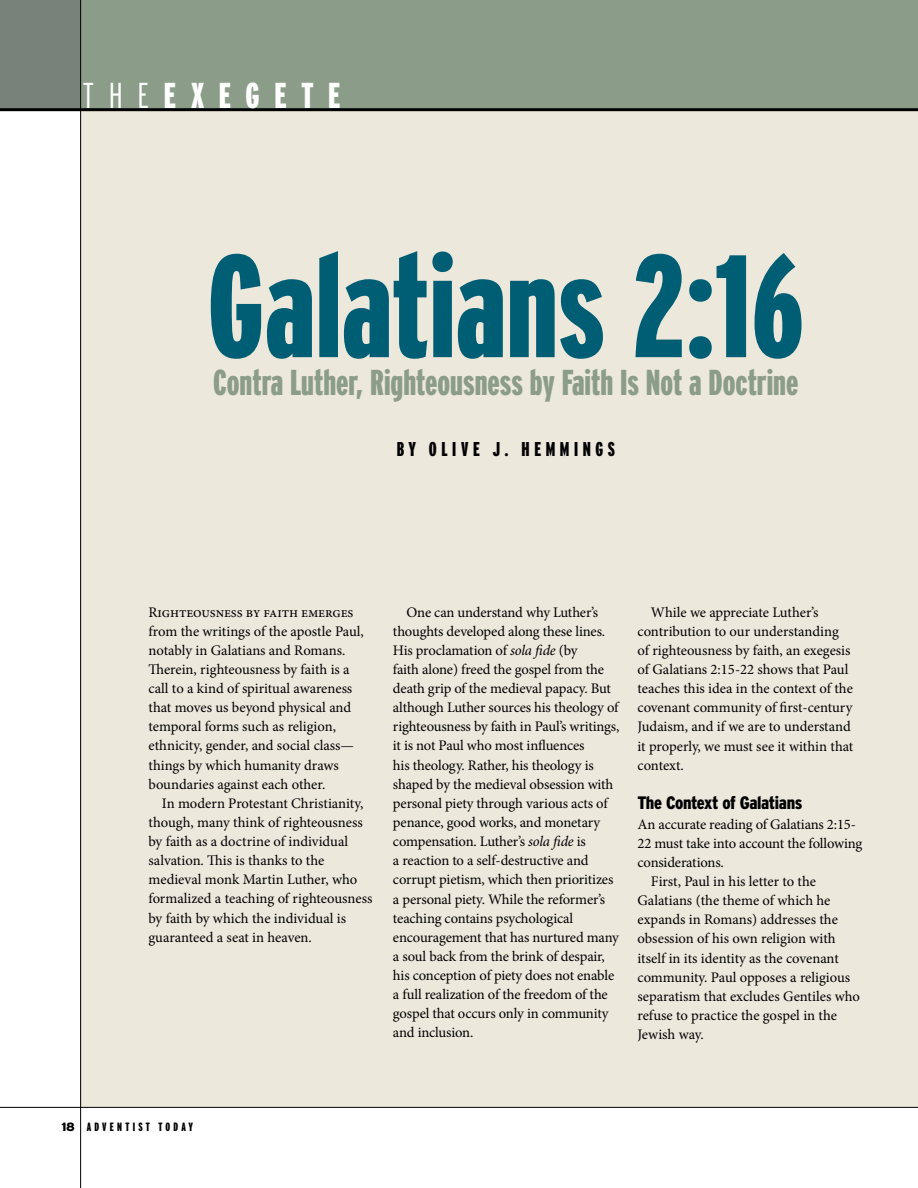
<style>
.page{position:relative;width:918px;height:1188px;background:#fff}
.page>*{position:absolute;margin:0;border:0;box-sizing:border-box;transform-origin:0 0}
.t1{font:900 extra-condensed 145.5px "Interstate";color:#005e74}
.t2{font:900 extra-condensed 36px "Interstate";color:#8b9d89}
.t3{font:900 extra-condensed 36px "Interstate";letter-spacing:.41em;color:#fff}
.t4{font:900 extra-condensed 19.95px "Interstate";letter-spacing:.23em;color:#000}
.t5{font:900 condensed 18px "Interstate";letter-spacing:-.02em;color:#000}
.t6{font:14.7px/19.2px "Minion Pro";letter-spacing:-.01em;color:#000}
.t7{font:900 extra-condensed 12px "Interstate";letter-spacing:.27em;color:#000}
.s1{font-weight:300}
.s2{font-style:italic}
.s3{font-stretch:normal}
</style>
<div class="page">
<div style="left:80px;top:111px;width:838px;height:996px;background:#ede8dc"></div>
<div style="left:0;top:0;width:918px;height:110px;background:#8b9d89"></div>
<div style="left:0;top:0;width:81px;height:108px;background:#78827a"></div>
<hr style="left:0;top:1107px;width:918px;height:1px;background:#000">
<hr style="left:80px;top:0;width:1px;height:1188px;background:#000">
<hr style="left:0;top:108px;width:918px;height:3px;background:#000">
<h2 class="t3" style="left:83px;top:76px;width:259px"><span class="s1">THE</span>EXEGETE</h2>
<h1 class="t1" style="left:208px;top:226px;width:598px">Galatians 2:16</h1>
<h2 class="t2" style="left:213px;top:362px;width:587px">Contra Luther, Righteousness by Faith Is Not a Doctrine</h2>
<h3 class="t4" style="left:397px;top:438px;width:220px">BY OLIVE J. HEMMINGS</h3>
<p class="t6" style="left:148px;top:602px;width:217px">Righteousness by faith emerges from the writings of the apostle Paul, notably in Galatians and Romans.<br>Therein, righteousness by faith is a call to a kind of spiritual awareness that moves us beyond physical and temporal forms such as religion, ethnicity, gender, and social class— things by which humanity draws boundaries against each other.</p>
<p class="t6" style="left:148px;top:794px;width:225px;text-indent:13px">In modern Protestant Christianity, though, many think of righteousness by faith as a doctrine of individual salvation. This is thanks to the medieval monk Martin Luther, who formalized a teaching of righteousness by faith by which the individual is guaranteed a seat in heaven.</p>
<p class="t6" style="left:393px;top:602px;width:228px;text-indent:13px">One can understand why Luther’s thoughts developed along these lines.<br>His proclamation of <span class="s2">sola fide</span> (by<br>faith alone) freed the gospel from the death grip of the medieval papacy. But although Luther sources his theology of righteousness by faith in Paul’s writings, it is not Paul who most influences<br>his theology. Rather, his theology is shaped by the medieval obsession with personal piety through various acts of penance, good works, and monetary compensation. Luther’s <span class="s2">sola fide</span> is<br>a reaction to a self-destructive and corrupt pietism, which then prioritizes a personal piety. While the reformer’s teaching contains psychological encouragement that has nurtured many a soul back from the brink of despair, his conception of piety does not enable a full realization of the freedom of the gospel that occurs only in community and inclusion.</p>
<p class="t6" style="left:638px;top:602px;width:217px;text-indent:13px">While we appreciate Luther’s contribution to our understanding of righteousness by faith, an exegesis of Galatians 2:15-22 shows that Paul teaches this idea in the context of the covenant community of first-century Judaism, and if we are to understand it properly, we must see it within that context.</p>
<p class="t5" style="left:637px;top:793px;width:167px">The Context of Galatians</p>
<p class="t6" style="left:637px;top:814px;width:220px">An accurate reading of Galatians 2:15-</p>
<p class="t6" style="left:637px;top:834px;width:226px">22 must take into account the following</p>
<p class="t6" style="left:637px;top:853px;width:88px">considerations.</p>
<p class="t6" style="left:651px;top:872px;width:167px">First, Paul in his letter to the</p>
<p class="t6" style="left:637px;top:891px;width:195px">Galatians (the theme of which he</p>
<p class="t6" style="left:637px;top:910px;width:202px">expands in Romans) addresses the</p>
<p class="t6" style="left:637px;top:929px;width:200px">obsession of his own religion with</p>
<p class="t6" style="left:637px;top:948px;width:203px">itself in its identity as the covenant</p>
<p class="t6" style="left:637px;top:967px;width:214px">community. Paul opposes a religious</p>
<p class="t6" style="left:637px;top:987px;width:224px">separatism that excludes Gentiles who</p>
<p class="t6" style="left:637px;top:1006px;width:201px">refuse to practice the gospel in the</p>
<p class="t6" style="left:637px;top:1025px;width:68px">Jewish way.</p>
<p class="t7" style="left:61px;top:1121px;width:133px"><span class="s3">18</span> ADVENTIST TODAY</p>
</div>
